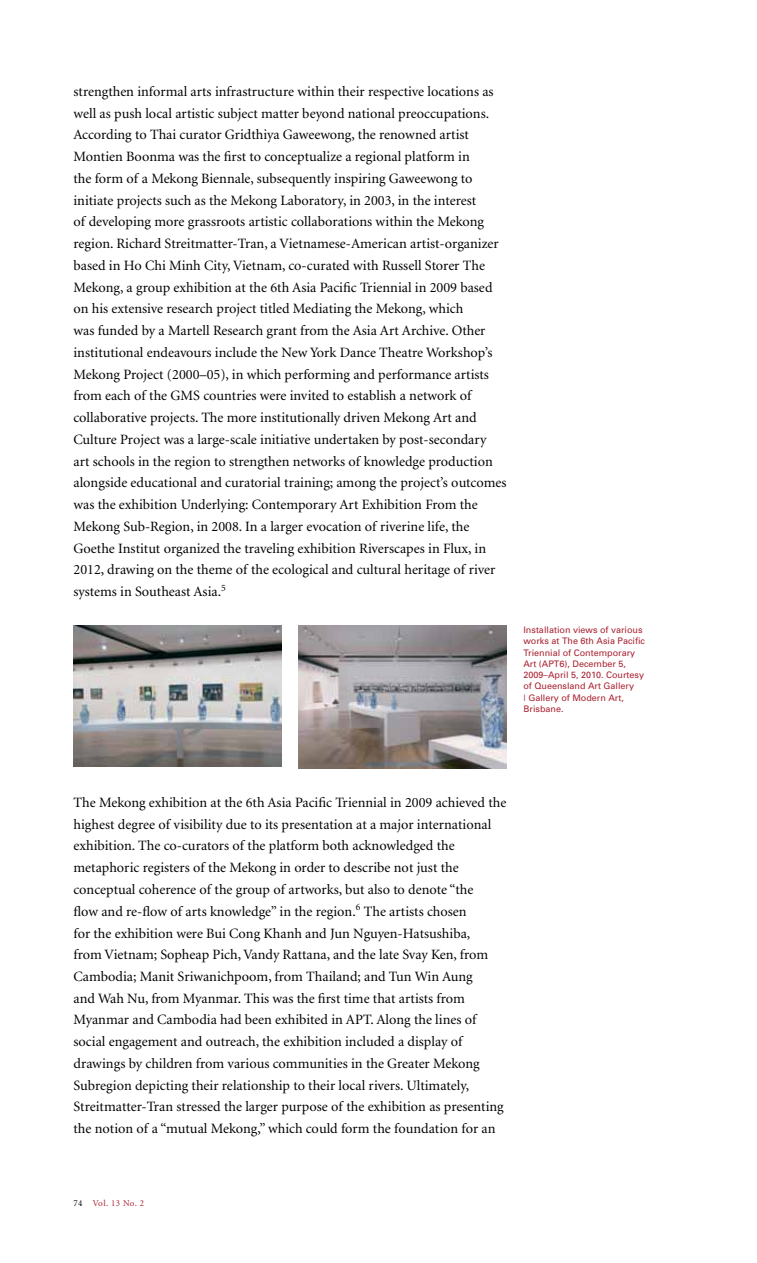
<style>
.page{position:relative;width:757px;height:1263px;background:#fff}
.page>*{position:absolute;margin:0;border:0;box-sizing:border-box;transform-origin:0 0}
.t1{font:14.25px/21.8px "Minion";color:#000}
.t2{font:9px/11.2px "Univers";color:#a92232}
.t3{font:9px "Minion";letter-spacing:.05em;color:#a92232}
.s1{color:#000}
</style>
<div class="page">
<img style="left:298px;top:626px;width:208px;height:143px">
<img style="left:73px;top:626px;width:208px;height:140px">
<p class="t1" style="left:74px;top:81px;width:434px">strengthen informal arts infrastructure within their respective locations as well as push local artistic subject matter beyond national preoccupations.<br>According to Thai curator Gridthiya Gaweewong, the renowned artist Montien Boonma was the first to conceptualize a regional platform in<br>the form of a Mekong Biennale, subsequently inspiring Gaweewong to initiate projects such as the Mekong Laboratory, in 2003, in the interest<br>of developing more grassroots artistic collaborations within the Mekong region. Richard Streitmatter-Tran, a Vietnamese-American artist-organizer based in Ho Chi Minh City, Vietnam, co-curated with Russell Storer The Mekong, a group exhibition at the 6th Asia Pacific Triennial in 2009 based on his extensive research project titled Mediating the Mekong, which<br>was funded by a Martell Research grant from the Asia Art Archive. Other institutional endeavours include the New York Dance Theatre Workshop’s Mekong Project (2000–05), in which performing and performance artists from each of the GMS countries were invited to establish a network of collaborative projects. The more institutionally driven Mekong Art and Culture Project was a large-scale initiative undertaken by post-secondary<br>art schools in the region to strengthen networks of knowledge production alongside educational and curatorial training; among the project’s outcomes was the exhibition Underlying: Contemporary Art Exhibition From the Mekong Sub-Region, in 2008. In a larger evocation of riverine life, the Goethe Institut organized the traveling exhibition Riverscapes in Flux, in 2012, drawing on the theme of the ecological and cultural heritage of river systems in Southeast Asia.<sup>5</sup></p>
<p class="t2" style="left:523px;top:624px;width:123px">Installation views of various works at The 6th Asia Pacific<br>Triennial of Contemporary<br>Art (APT6), December 5,<br>2009–April 5, 2010. Courtesy of Queensland Art Gallery<br>| Gallery of Modern Art,<br>Brisbane.</p>
<p class="t1" style="left:74px;top:792px;width:434px">The Mekong exhibition at the 6th Asia Pacific Triennial in 2009 achieved the highest degree of visibility due to its presentation at a major international exhibition. The co-curators of the platform both acknowledged the metaphoric registers of the Mekong in order to describe not just the conceptual coherence of the group of artworks, but also to denote “the<br>flow and re-flow of arts knowledge” in the region.<sup>6</sup> The artists chosen<br>for the exhibition were Bui Cong Khanh and Jun Nguyen-Hatsushiba,<br>from Vietnam; Sopheap Pich, Vandy Rattana, and the late Svay Ken, from Cambodia; Manit Sriwanichpoom, from Thailand; and Tun Win Aung<br>and Wah Nu, from Myanmar. This was the first time that artists from Myanmar and Cambodia had been exhibited in APT. Along the lines of social engagement and outreach, the exhibition included a display of drawings by children from various communities in the Greater Mekong Subregion depicting their relationship to their local rivers. Ultimately, Streitmatter-Tran stressed the larger purpose of the exhibition as presenting the notion of a “mutual Mekong,” which could form the foundation for an</p>
<p class="t3" style="left:74px;top:1199px;width:72px"><span class="s1">74</span> Vol. 13 No. 2</p>
</div>
